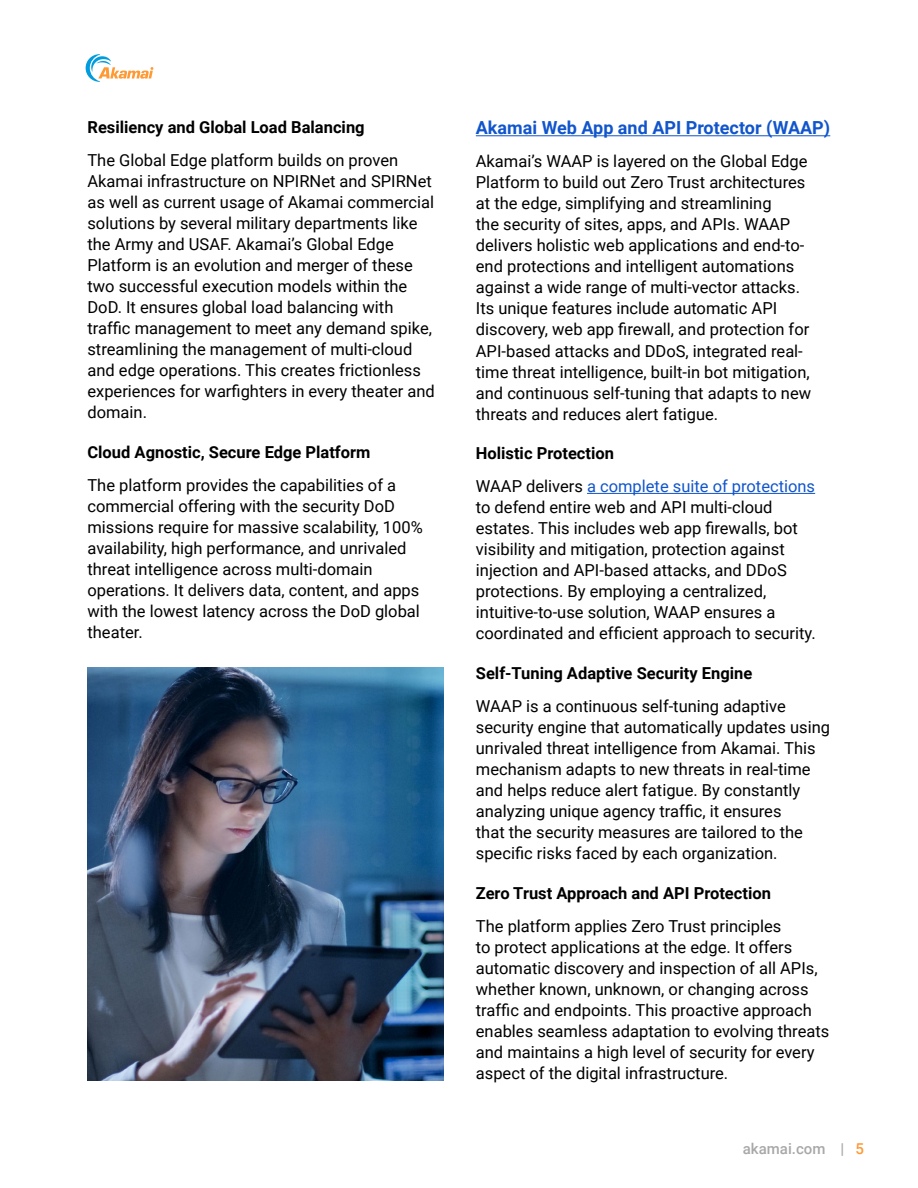
<style>
.page{position:relative;width:918px;height:1188px;background:#fff}
.page>*{position:absolute;margin:0;border:0;box-sizing:border-box;transform-origin:0 0}
.t1{font:700 18px "Roboto";color:#15c}
.t2{font:16.5px/21px "Roboto";color:#000}
.t3{font:700 16.5px "Roboto";color:#000}
.t4{font:16.5px/33px "Roboto";color:#15c}
.t5{font:500 15px "Roboto";color:#a8a8aa}
.s1{font-weight:700;color:#000}
.s2{color:#000}
.s3{color:#f93}
</style>
<div class="page">
<svg style="left:86px;top:54px;width:67px;height:28px"></svg>
<hr style="left:476px;top:135px;width:354px;height:1px;background:#15c">
<hr style="left:587px;top:493px;width:228px;height:1px;background:#15c">
<img style="left:87px;top:667px;width:357px;height:413px">
<p class="t3" style="left:87px;top:116px;width:279px">Resiliency and Global Load Balancing</p>
<p class="t2" style="left:87px;top:149px;width:349px">The Global Edge platform builds on proven Akamai infrastructure on NPIRNet and SPIRNet as well as current usage of Akamai commercial solutions by several military departments like the Army and USAF. Akamai’s Global Edge Platform is an evolution and merger of these two successful execution models within the DoD. It ensures global load balancing with traffic management to meet any demand spike, streamlining the management of multi-cloud and edge operations. This creates frictionless experiences for warfighters in every theater and domain.</p>
<p class="t3" style="left:87px;top:441px;width:285px">Cloud Agnostic, Secure Edge Platform</p>
<p class="t2" style="left:87px;top:474px;width:337px">The platform provides the capabilities of a commercial offering with the security DoD missions require for massive scalability, 100% availability, high performance, and unrivaled threat intelligence across multi-domain operations. It delivers data, content, and apps with the lowest latency across the DoD global theater.</p>
<p class="t1" style="left:476px;top:115px;width:356px">Akamai Web App and API Protector (WAAP)</p>
<p class="t2" style="left:476px;top:150px;width:337px">Akamai’s WAAP is layered on the Global Edge Platform to build out Zero Trust architectures at the edge, simplifying and streamlining<br>the security of sites, apps, and APIs. WAAP delivers holistic web applications and end-to&shy;end protections and intelligent automations against a wide range of multi-vector attacks.<br>Its unique features include automatic API discovery, web app firewall, and protection for API-based attacks and DDoS, integrated real&shy;time threat intelligence, built-in bot mitigation, and continuous self-tuning that adapts to new threats and reduces alert fatigue.</p>
<p class="t4" style="left:476px;top:436px;width:341px"><span class="s1">Holistic Protection<br></span><span class="s2">WAAP delivers</span> a complete suite of protections</p>
<p class="t2" style="left:476px;top:496px;width:341px">to defend entire web and API multi-cloud estates. This includes web app firewalls, bot visibility and mitigation, protection against injection and API-based attacks, and DDoS protections. By employing a centralized, intuitive-to-use solution, WAAP ensures a coordinated and efficient approach to security.</p>
<p class="t3" style="left:476px;top:662px;width:278px">Self-Tuning Adaptive Security Engine</p>
<p class="t2" style="left:476px;top:695px;width:356px">WAAP is a continuous self-tuning adaptive security engine that automatically updates using unrivaled threat intelligence from Akamai. This mechanism adapts to new threats in real-time and helps reduce alert fatigue. By constantly analyzing unique agency traffic, it ensures<br>that the security measures are tailored to the specific risks faced by each organization.</p>
<p class="t3" style="left:476px;top:881px;width:297px">Zero Trust Approach and API Protection</p>
<p class="t2" style="left:476px;top:915px;width:355px">The platform applies Zero Trust principles<br>to protect applications at the edge. It offers automatic discovery and inspection of all APIs, whether known, unknown, or changing across traffic and endpoints. This proactive approach enables seamless adaptation to evolving threats and maintains a high level of security for every aspect of the digital infrastructure.</p>
<p class="t5" style="left:743px;top:1139px;width:123px">akamai.com | <span class="s3">5</span></p>
</div>
